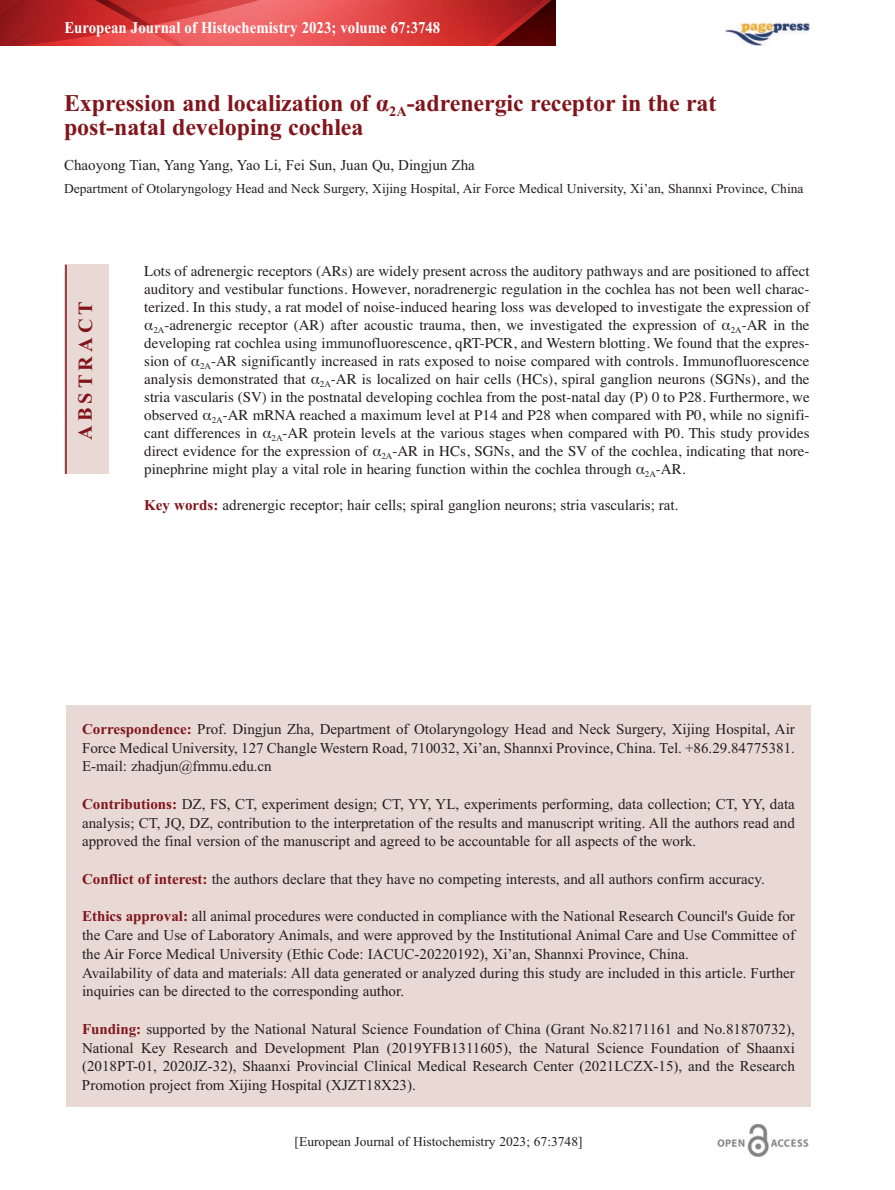
<style>
.page{position:relative;width:895px;height:1190px;background:#fff}
.page>*{position:absolute;margin:0;border:0;box-sizing:border-box;transform-origin:0 0}
.t1{font:700 24px/24px "Times New Roman";letter-spacing:-.005em;color:#81151b}
.t2{font:700 20.25px "Times New Roman";letter-spacing:.195em;color:#81151b}
.t3{font:700 16.5px "Times New Roman";color:#fff;scale:.9 1}
.t4{font:15px/18.8px "Times New Roman";color:#231f20;text-align:justify}
.t5{font:15px/18px "Times";color:#231f20;text-align:justify}
.t6{font:13.5px "Times New Roman";color:#231f20}
.s1{font-weight:700;color:#81151b}
</style>
<div class="page">
<svg style="left:0;top:0;width:555px;height:45px;background:#cb3b3c"></svg>
<img style="left:717px;top:1124px;width:91px;height:33px">
<div style="left:64px;top:264px;width:45px;height:210px;background:#e8d9d5"></div>
<div style="left:66px;top:705px;width:744px;height:402px;background:#e8d9d5"></div>
<hr style="left:65px;top:265px;width:2px;height:209px;background:#81151b">
<img style="left:725px;top:22px;width:84px;height:23px">
<p class="t3" style="left:64px;top:18px;width:419px">European Journal of Histochemistry 2023; volume 67:3748</p>
<h1 class="t1" style="left:64px;top:91px;width:653px">Expression and localization of α<sub>2a</sub>-adrenergic receptor in the rat post-natal developing cochlea</h1>
<p class="t4" style="left:64px;top:156px;width:412px">Chaoyong Tian, Yang Yang, Yao Li, Fei Sun, Juan Qu, Dingjun Zha</p>
<p class="t6" style="left:64px;top:180px;width:740px">Department of Otolaryngology Head and Neck Surgery, Xijing Hospital, Air Force Medical University, Xi’an, Shannxi Province, China</p>
<h2 class="t2" style="left:73px;top:440px;width:140px;rotate:-90deg">abstract</h2>
<p class="t5" style="left:144px;top:261px;width:666px">Lots of adrenergic receptors (ARs) are widely present across the auditory pathways and are positioned to affect auditory and vestibular functions. However, noradrenergic regulation in the cochlea has not been well charac&shy;terized. In this study, a rat model of noise-induced hearing loss was developed to investigate the expression of α<sub>2A</sub>-adrenergic receptor (AR) after acoustic trauma, then, we investigated the expression of α<sub>2A</sub>-AR in the developing rat cochlea using immunofluorescence, qRT-PCR, and Western blotting. We found that the expres&shy;sion of α<sub>2A</sub>-AR significantly increased in rats exposed to noise compared with controls. Immunofluorescence analysis demonstrated that α<sub>2A</sub>-AR is localized on hair cells (HCs), spiral ganglion neurons (SGNs), and the stria vascularis (SV) in the postnatal developing cochlea from the post-natal day (P) 0 to P28. Furthermore, we observed α<sub>2A</sub>-AR mRNA reached a maximum level at P14 and P28 when compared with P0, while no signifi&shy;cant differences in α<sub>2A</sub>-AR protein levels at the various stages when compared with P0. This study provides direct evidence for the expression of α<sub>2A</sub>-AR in HCs, SGNs, and the SV of the cochlea, indicating that nore&shy;pinephrine might play a vital role in hearing function within the cochlea through α<sub>2A</sub>-AR.</p>
<p class="t4" style="left:144px;top:495px;width:535px"><span class="s1">Key words:</span> adrenergic receptor; hair cells; spiral ganglion neurons; stria vascularis; rat.</p>
<p class="t4" style="left:82px;top:719px;width:714px"><span class="s1">Correspondence:</span> Prof. Dingjun Zha, Department of Otolaryngology Head and Neck Surgery, Xijing Hospital, Air Force Medical University, 127 Changle Western Road, 710032, Xi’an, Shannxi Province, China. Tel. +86.29.84775381.<br>E-mail: zhadjun@fmmu.edu.cn</p>
<p class="t4" style="left:82px;top:794px;width:714px"><span class="s1">Contributions:</span> DZ, FS, CT, experiment design; CT, YY, YL, experiments performing, data collection; CT, YY, data analysis; CT, JQ, DZ, contribution to the interpretation of the results and manuscript writing. All the authors read and approved the final version of the manuscript and agreed to be accountable for all aspects of the work.</p>
<p class="t4" style="left:82px;top:869px;width:684px"><span class="s1">Conflict of interest:</span> the authors declare that they have no competing interests, and all authors confirm accuracy.</p>
<p class="t4" style="left:82px;top:907px;width:714px;text-align:left"><span class="s1">Ethics approval:</span> all animal procedures were conducted in compliance with the National Research Council's Guide for the Care and Use of Laboratory Animals, and were approved by the Institutional Animal Care and Use Committee of the Air Force Medical University (Ethic Code: IACUC-20220192), Xi’an, Shannxi Province, China.<br>Availability of data and materials: All data generated or analyzed during this study are included in this article. Further inquiries can be directed to the corresponding author.</p>
<p class="t4" style="left:82px;top:1019px;width:714px"><span class="s1">Funding:</span> supported by the National Natural Science Foundation of China (Grant No.82171161 and No.81870732), National Key Research and Development Plan (2019YFB1311605), the Natural Science Foundation of Shaanxi (2018PT-01, 2020JZ-32), Shaanxi Provincial Clinical Medical Research Center (2021LCZX-15), and the Research Promotion project from Xijing Hospital (XJZT18X23).</p>
<p class="t6" style="left:294px;top:1134px;width:289px">[European Journal of Histochemistry 2023; 67:3748]</p>
</div>
